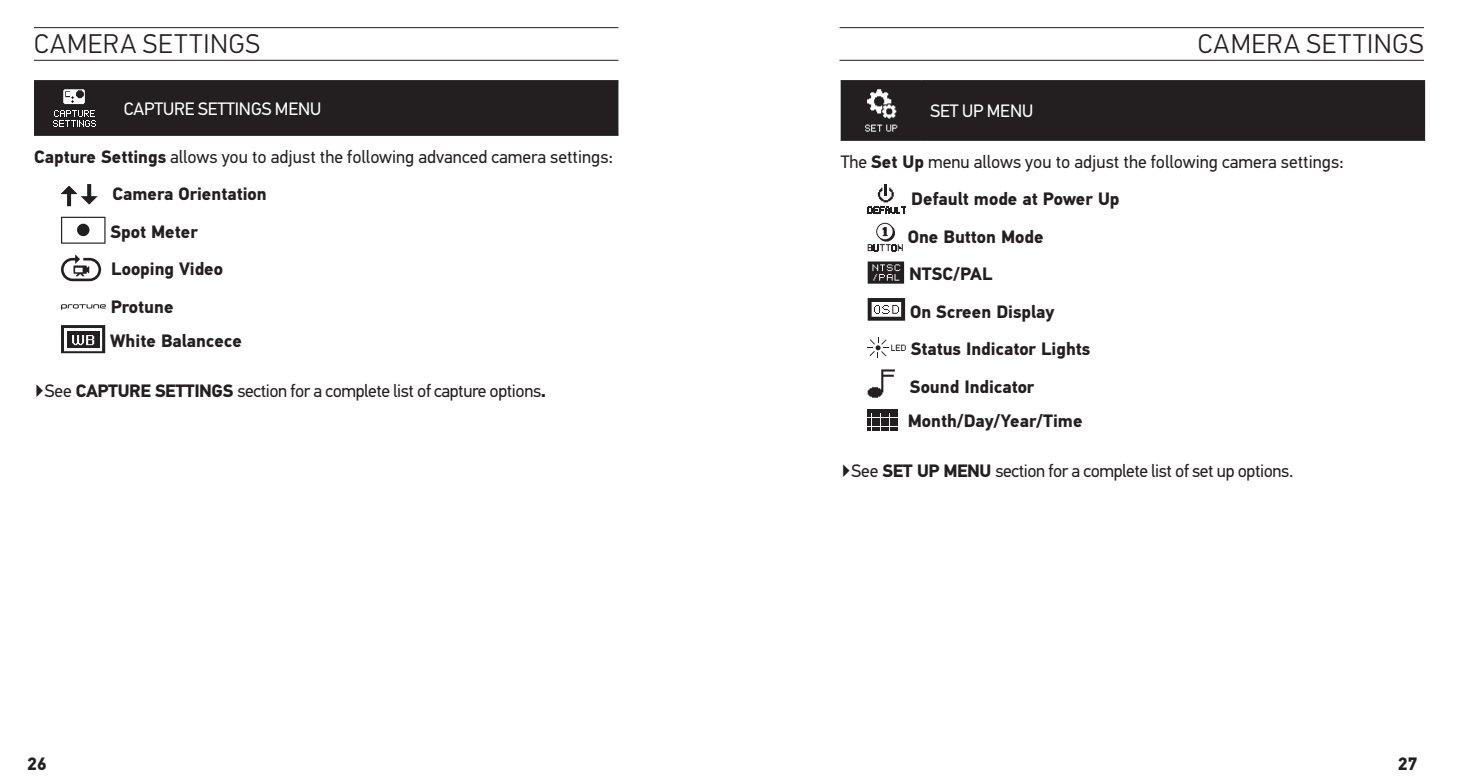
<style>
.page{position:relative;width:1458px;height:783px;background:#fff}
.page>*{position:absolute;margin:0;border:0;box-sizing:border-box;transform-origin:0 0}
.t1{font:300 27px "PF Din Text Pro";letter-spacing:.04em;color:#231f20}
.t2{font:700 18px/37.5px "PF Din Text Pro";color:#231f20}
.t3{font:18px/37.5px "PF Din Text Pro";color:#231f20}
.t4{font:18px "PF Din Text Pro";letter-spacing:-.025em;color:#231f20}
.t5{font:18px "PF Din Text Pro";letter-spacing:-.005em;color:#fff}
.s1{font-weight:400}
.s2{font-weight:700}
</style>
<div class="page">
<hr style="left:34px;top:60px;width:584px;height:1px;background:#231f20">
<hr style="left:34px;top:27px;width:584px;height:1px;background:#231f20">
<hr style="left:840px;top:60px;width:584px;height:1px;background:#231f20">
<hr style="left:840px;top:27px;width:584px;height:1px;background:#231f20">
<hr style="left:34px;top:80px;width:81px;height:1px;background:#231f20">
<hr style="left:115px;top:80px;width:503px;height:1px;background:#231f20">
<hr style="left:34px;top:135px;width:81px;height:1px;background:#231f20">
<hr style="left:115px;top:135px;width:503px;height:1px;background:#231f20">
<div style="left:34px;top:81px;width:584px;height:54px;background:#231f20"></div>
<svg style="left:61px;top:184px;width:36px;height:22px"></svg>
<svg style="left:61px;top:217px;width:45px;height:27px"></svg>
<div style="left:77px;top:224px;width:12px;height:12px;background:#231f20;border-radius:50%"></div>
<svg style="left:61px;top:255px;width:40px;height:26px"></svg>
<svg style="left:61px;top:304px;width:45px;height:6px"></svg>
<svg style="left:61px;top:325px;width:44px;height:28px"></svg>
<hr style="left:841px;top:80px;width:81px;height:1px;background:#231f20">
<hr style="left:922px;top:80px;width:503px;height:1px;background:#231f20">
<hr style="left:841px;top:140px;width:81px;height:1px;background:#231f20">
<hr style="left:922px;top:140px;width:503px;height:1px;background:#231f20">
<div style="left:841px;top:81px;width:584px;height:59px;background:#231f20"></div>
<svg style="left:868px;top:184px;width:38px;height:30px"></svg>
<svg style="left:868px;top:223px;width:35px;height:28px"></svg>
<svg style="left:868px;top:262px;width:36px;height:22px"></svg>
<svg style="left:868px;top:298px;width:37px;height:23px"></svg>
<svg style="left:868px;top:337px;width:38px;height:21px"></svg>
<svg style="left:868px;top:369px;width:27px;height:29px"></svg>
<hr style="left:868px;top:409px;width:30px;height:3px;background:#231f20">
<svg style="left:868px;top:413px;width:30px;height:17px"></svg>
<h1 class="t1" style="left:34px;top:29px;width:227px">CAMERA SETTINGS</h1>
<p class="t5" style="left:124px;top:98px;width:199px">CAPTURE SETTINGS MENU</p>
<p class="t2" style="left:111px;top:138px;width:504px;text-indent:-77px">Capture Settings <span class="s1">allows you to adjust the following advanced camera settings:<br></span>Camera Orientation<br>Spot Meter<br>Looping Video<br>Protune</p>
<p class="t2" style="left:110px;top:323px;width:133px">White Balancece</p>
<p class="t2" style="left:34px;top:372px;width:86px"><span class="s1">▶See</span> CAPTURE</p>
<p class="t2" style="left:155px;top:372px;width:11px">SETTIN</p>
<p class="t4" style="left:212px;top:380px;width:336px"><span class="s2">GS</span> section for a complete list of capture options<span class="s2">.</span></p>
<h1 class="t1" style="left:1198px;top:29px;width:227px">CAMERA SETTINGS</h1>
<p class="t5" style="left:931px;top:100px;width:104px">SET UP MENU</p>
<p class="t3" style="left:908px;top:143px;width:437px;text-indent:-67px">The <span class="s2">Set Up</span> menu allows you to adjust the following camera settings:<br><span class="s2">Default mode at Power Up<br>One Button Mode<br>NTS</span></p>
<p class="t2" style="left:910px;top:256px;width:182px;text-indent:33px">C/PAL<br>On Screen Display<br>Status Indicator Lights<br>Sound Indicator</p>
<p class="t2" style="left:908px;top:403px;width:176px">Month/Day/Year/Time</p>
<p class="t4" style="left:841px;top:460px;width:53px">▶See <span class="s2">SET</span></p>
<p class="t2" style="left:917px;top:452px;width:39px">UP MENU</p>
<p class="t4" style="left:995px;top:460px;width:299px">section for a complete list of set up options.</p>
<p class="t2" style="left:27px;top:745px;width:21px">26</p>
<p class="t2" style="left:1398px;top:745px;width:21px">27</p>
</div>
